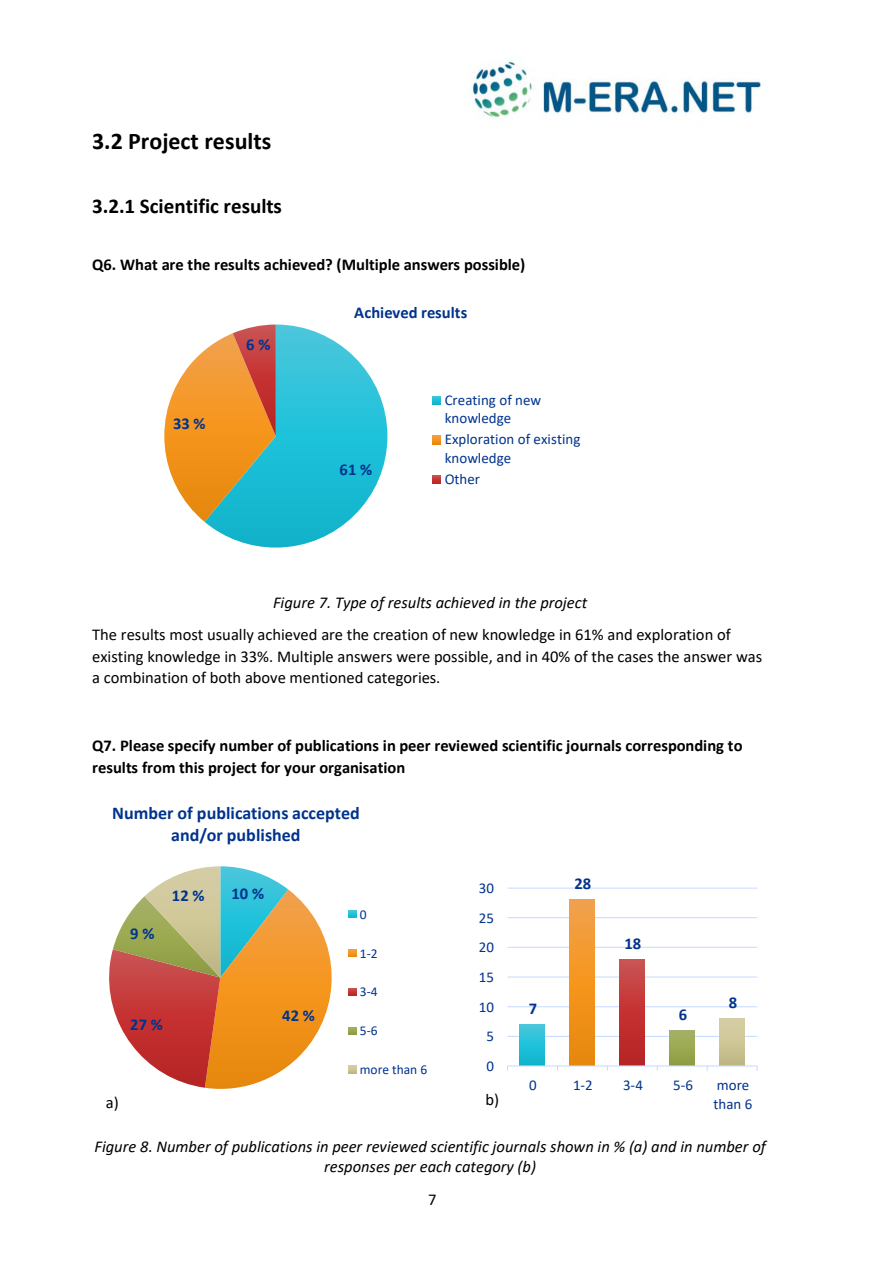
<style>
.page{position:relative;width:893px;height:1263px;background:#fff}
.page>*{position:absolute;margin:0;border:0;box-sizing:border-box;transform-origin:0 0}
.t1{font:700 24px "Calibri";color:#000}
.t2{font:700 21px "Calibri";color:#000}
.t3{font:700 18px/21.9px "Calibri";color:#00338d;text-align:center}
.t4{font:16.5px/21.8px "Calibri";color:#000}
.t5{font:700 16.5px/21.8px "Calibri";letter-spacing:-.005em;color:#000}
.t6{font:italic 16.5px/20.7px "Calibri";color:#000;text-align:center}
.t7{font:700 16.5px "Calibri";letter-spacing:.005em;color:#00338d}
.t8{font:15px/18.3px "Calibri";color:#00338d}
.t9{font:13.5px "Calibri";color:#00338d}
</style>
<div class="page">
<img style="left:471px;top:61px;width:291px;height:57px">
<img style="left:205px;top:325px;width:182px;height:223px">
<img style="left:164px;top:333px;width:112px;height:189px">
<img style="left:233px;top:325px;width:43px;height:111px">
<svg style="left:432px;top:396px;width:8px;height:8px"></svg>
<svg style="left:432px;top:436px;width:8px;height:8px"></svg>
<svg style="left:432px;top:476px;width:8px;height:8px"></svg>
<img style="left:220px;top:866px;width:68px;height:23px">
<img style="left:207px;top:890px;width:125px;height:199px">
<img style="left:109px;top:949px;width:111px;height:139px">
<img style="left:113px;top:897px;width:31px;height:81px">
<svg style="left:144px;top:866px;width:76px;height:112px;background:#c3b787"></svg>
<svg style="left:349px;top:911px;width:7px;height:7px"></svg>
<svg style="left:349px;top:950px;width:7px;height:7px"></svg>
<svg style="left:349px;top:988px;width:7px;height:8px"></svg>
<svg style="left:349px;top:1027px;width:7px;height:8px"></svg>
<svg style="left:349px;top:1066px;width:7px;height:7px"></svg>
<div style="left:95px;top:1086px;width:49px;height:35px;background:#fff"></div>
<hr style="left:507px;top:1036px;width:250px;height:1px;background:#c8dcff">
<hr style="left:507px;top:1006px;width:250px;height:1px;background:#c8dcff">
<hr style="left:507px;top:977px;width:250px;height:1px;background:#c8dcff">
<hr style="left:507px;top:947px;width:250px;height:1px;background:#c8dcff">
<hr style="left:507px;top:917px;width:250px;height:1px;background:#c8dcff">
<hr style="left:507px;top:888px;width:250px;height:1px;background:#c8dcff">
<img style="left:520px;top:1025px;width:25px;height:40px">
<img style="left:570px;top:900px;width:25px;height:165px">
<img style="left:620px;top:959px;width:25px;height:106px">
<img style="left:670px;top:1030px;width:25px;height:35px">
<img style="left:720px;top:1019px;width:24px;height:46px">
<hr style="left:507px;top:1065px;width:250px;height:2px;background:#c8dcff">
<h2 class="t1" style="left:92px;top:127px;width:181px">3.2 Project results</h2>
<h3 class="t2" style="left:92px;top:193px;width:191px">3.2.1 Scientific results</h3>
<p class="t5" style="left:92px;top:253px;width:435px">Q6. What are the results achieved? (Multiple answers possible)</p>
<p class="t7" style="left:173px;top:414px;width:34px">33 %</p>
<p class="t7" style="left:246px;top:335px;width:26px">6 %</p>
<p class="t7" style="left:354px;top:303px;width:114px">Achieved results</p>
<p class="t7" style="left:339px;top:460px;width:34px">61 %</p>
<p class="t8" style="left:445px;top:390px;width:98px">Creating of new knowledge</p>
<p class="t8" style="left:445px;top:430px;width:137px">Exploration of existing knowledge</p>
<p class="t8" style="left:445px;top:470px;width:37px">Other</p>
<p class="t6" style="left:273px;top:592px;width:316px">Figure 7. Type of results achieved in the project</p>
<p class="t4" style="left:92px;top:623px;width:671px">The results most usually achieved are the creation of new knowledge in 61% and exploration of existing knowledge in 33%. Multiple answers were possible, and in 40% of the cases the answer was a combination of both above mentioned categories.</p>
<p class="t5" style="left:92px;top:734px;width:652px">Q7. Please specify number of publications in peer reviewed scientific journals corresponding to results from this project for your organisation</p>
<p class="t3" style="left:112px;top:802px;width:249px">Number of publications accepted and/or published</p>
<p class="t7" style="left:130px;top:923px;width:26px">9 %</p>
<p class="t7" style="left:172px;top:885px;width:34px">12 %</p>
<p class="t7" style="left:130px;top:1014px;width:34px">27 %</p>
<p class="t4" style="left:106px;top:1092px;width:14px">a)</p>
<p class="t7" style="left:231px;top:883px;width:34px">10 %</p>
<p class="t7" style="left:282px;top:1005px;width:34px">42 %</p>
<p class="t9" style="left:360px;top:906px;width:8px">0</p>
<p class="t9" style="left:360px;top:945px;width:19px">1-2</p>
<p class="t9" style="left:360px;top:984px;width:19px">3-4</p>
<p class="t9" style="left:360px;top:1023px;width:19px">5-6</p>
<p class="t9" style="left:360px;top:1061px;width:69px">more than 6</p>
<p class="t8" style="left:479px;top:879px;width:17px">30</p>
<p class="t8" style="left:479px;top:908px;width:17px">25</p>
<p class="t8" style="left:479px;top:938px;width:17px">20</p>
<p class="t8" style="left:479px;top:968px;width:17px">15</p>
<p class="t8" style="left:479px;top:997px;width:17px">10</p>
<p class="t8" style="left:486px;top:1027px;width:9px">5</p>
<p class="t8" style="left:486px;top:1057px;width:9px">0</p>
<p class="t7" style="left:529px;top:998px;width:10px">7</p>
<p class="t7" style="left:574px;top:874px;width:18px">28</p>
<p class="t7" style="left:624px;top:933px;width:18px">18</p>
<p class="t7" style="left:679px;top:1004px;width:10px">6</p>
<p class="t7" style="left:729px;top:992px;width:10px">8</p>
<p class="t8" style="left:529px;top:1076px;width:9px">0</p>
<p class="t8" style="left:573px;top:1076px;width:21px">1-2</p>
<p class="t8" style="left:623px;top:1076px;width:21px">3-4</p>
<p class="t8" style="left:673px;top:1076px;width:21px">5-6</p>
<p class="t8" style="left:717px;top:1076px;width:34px">more</p>
<p class="t4" style="left:485px;top:1088px;width:15px">b)</p>
<p class="t8" style="left:713px;top:1095px;width:40px">than 6</p>
<p class="t6" style="left:94px;top:1136px;width:673px">Figure 8. Number of publications in peer reviewed scientific journals shown in % (a) and in number of responses per each category (b)</p>
<p class="t4" style="left:428px;top:1188px;width:10px">7</p>
</div>
